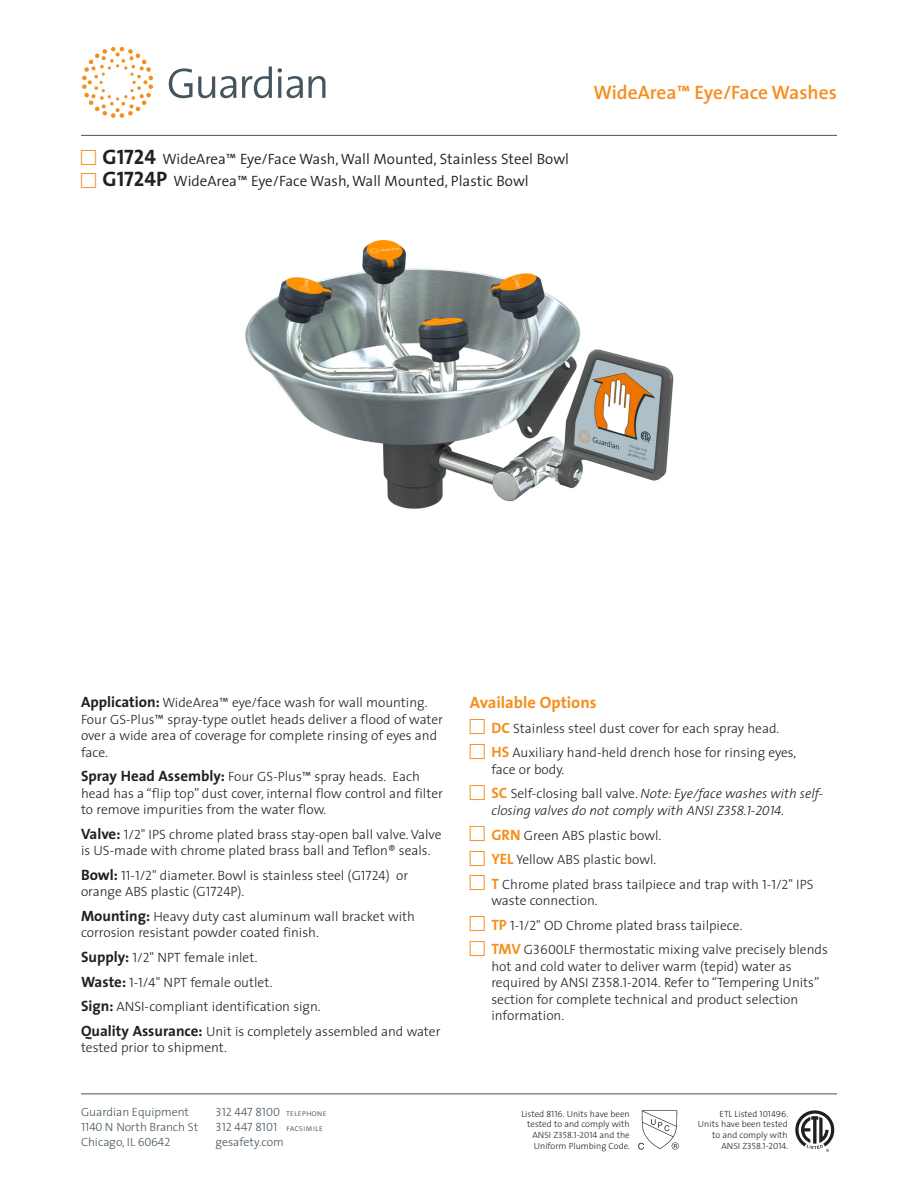
<style>
.page{position:relative;width:918px;height:1188px;background:#fff}
.page>*{position:absolute;margin:0;border:0;box-sizing:border-box;transform-origin:0 0}
.t1{font:600 19.5px "The Sans";color:#f68e1e}
.t2{font:700 16.5px "The Sans";color:#f68e1e}
.t3{font:300 15px/22.5px "The Sans";color:#231f20}
.t4{font:300 13.5px/16.5px "The Sans";color:#231f20}
.t5{font:300 12px/15px "The Sans";color:#45555f}
.t6{font:12px/15px "The Sans Light Caps";color:#45555f}
.t7{font:300 9px/10.8px "The Sans";color:#231f20;text-align:right}
.t8{font:9px "The Sans Light Caps";color:#231f20}
.s1{font-family:"The Sans Bold Caps";font-weight:400;font-size:21px}
.s2{font-weight:700;font-size:15px}
.s3{font-family:"The Sans Light Caps";font-weight:400}
.s4{font-size:9px}
.s5{font-family:"The Sans Bold Caps";font-weight:400;font-size:15px;color:#f68e1e}
.s6{font-style:italic}
.s7{font-family:"The Sans Light Caps";font-weight:400;font-style:italic}
.s8{font-family:"The Sans";font-weight:300}
</style>
<div class="page">
<hr style="left:81px;top:1094px;width:756px;height:1px;background:#45555f">
<svg style="left:242px;top:66px;width:30px;height:32px"></svg>
<svg style="left:278px;top:68px;width:25px;height:30px"></svg>
<svg style="left:309px;top:76px;width:16px;height:22px"></svg>
<svg style="left:169px;top:68px;width:67px;height:30px"></svg>
<svg style="left:82px;top:47px;width:71px;height:71px"></svg>
<hr style="left:81px;top:135px;width:756px;height:1px;background:#45555f">
<svg style="left:638px;top:1110px;width:41px;height:40px"></svg>
<svg style="left:795px;top:1110px;width:40px;height:42px"></svg>
<img style="left:245px;top:240px;width:429px;height:269px">
<p class="t3" style="left:103px;top:147px;width:468px"><span class="s1">G1724</span> WideArea™ Eye/Face Wash, Wall Mounted, Stainless Steel Bowl<br><span class="s1">G1724P</span> WideArea™ Eye/Face Wash, Wall Mounted, Plastic Bowl</p>
<h1 class="t1" style="left:593px;top:76px;width:245px">WideArea™ Eye/Face Washes</h1>
<p class="t4" style="left:81px;top:694px;width:364px"><span class="s2">Application:</span> WideArea™ eye/face wash for wall mounting.<br>Four GS-Plus™ spray-type outlet heads deliver a flood of water over a wide area of coverage for complete rinsing of eyes and face.</p>
<p class="t4" style="left:81px;top:768px;width:363px"><span class="s2">Spray Head Assembly:</span> Four GS-Plus™ spray heads. Each head has a “flip top” dust cover, internal flow control and filter to remove impurities from the water flow.</p>
<p class="t4" style="left:81px;top:826px;width:362px"><span class="s2">Valve:</span> <span class="s3">1/2</span>" IPS chrome plated brass stay-open ball valve. Valve is US-made with chrome plated brass ball and Teflon® seals.</p>
<p class="t4" style="left:81px;top:867px;width:329px"><span class="s2">Bowl:</span> <span class="s3">11-1/2</span>" diameter. Bowl is stainless steel (<span class="s3">G1724</span>) or orange ABS plastic (<span class="s3">G1724P</span>).</p>
<p class="t4" style="left:81px;top:908px;width:336px"><span class="s2">Mounting:</span> Heavy duty cast aluminum wall bracket with corrosion resistant powder coated finish.</p>
<p class="t4" style="left:81px;top:945px;width:361px;line-height:24.6px"><span class="s2">Supply:</span> <span class="s3">1/2</span>" NPT female inlet.<br><span class="s2">Waste:</span> <span class="s3">1-1/4</span>" NPT female outlet.<br><span class="s2">Sign:</span> ANSI-compliant identification sign.<br><span class="s2">Quality Assurance:</span> Unit is completely assembled and water</p>
<p class="t4" style="left:81px;top:1039px;width:148px">tested prior to shipment.</p>
<p class="t5" style="left:81px;top:1104px;width:119px">Guardian Equipment<br><span class="s3">1140</span> N North Branch St<br>Chicago, IL <span class="s3">60642</span></p>
<p class="t6" style="left:216px;top:1104px;width:112px">312 447 8100 <span class="s4">telephone<br></span>312 447 8101 <span class="s4">facsimile</span></p>
<p class="t5" style="left:216px;top:1134px;width:70px">gesafety.com</p>
<p class="t2" style="left:470px;top:689px;width:128px">Available Options</p>
<p class="t4" style="left:491px;top:715px;width:306px;line-height:24.6px"><span class="s5">DC</span> Stainless steel dust cover for each spray head.<br><span class="s5">HS</span> Auxiliary hand-held drench hose for rinsing eyes,</p>
<p class="t4" style="left:491px;top:757px;width:333px;line-height:24.6px">face or body.<br><span class="s5">SC</span> Self-closing ball valve. <span class="s6">Note: Eye/face washes with self-</span></p>
<p class="t4" style="left:491px;top:798px;width:324px;line-height:24.6px"><span class="s6">closing valves do not comply with</span> <span class="s7">ANSI Z358.1-2014.<br></span><span class="s5">GRN</span> Green ABS plastic bowl.<br><span class="s5">YEL</span> Yellow ABS plastic bowl.<br><span class="s5">T</span> Chrome plated brass tailpiece and trap with <span class="s3">1-1/2</span>" IPS</p>
<p class="t4" style="left:491px;top:888px;width:338px;line-height:24.6px">waste connection.<br><span class="s5">TP</span> <span class="s3">1-1/2</span>" OD Chrome plated brass tailpiece.<br><span class="s5">TMV</span> <span class="s3">G3600LF</span> thermostatic mixing valve precisely blends</p>
<p class="t4" style="left:491px;top:958px;width:330px">hot and cold water to deliver warm (tepid) water as required by ANSI <span class="s3">Z358.1-2014.</span> Refer to “Tempering Units” section for complete technical and product selection information.</p>
<p class="t7" style="left:521px;top:1108px;width:110px">Listed <span class="s3">8116.</span> Units have been tested to and comply with</p>
<p class="t8" style="left:532px;top:1128px;width:99px"><span class="s8">ANSI</span> Z358.1-2014 <span class="s8">and the</span></p>
<p class="t7" style="left:534px;top:1140px;width:98px">Uniform Plumbing Code.</p>
<p class="t7" style="left:698px;top:1108px;width:92px">ETL Listed <span class="s3">101496.<br></span>Units have been tested to and comply with</p>
<p class="t8" style="left:721px;top:1138px;width:68px"><span class="s8">ANSI</span> Z358.1-2014.</p>
</div>
